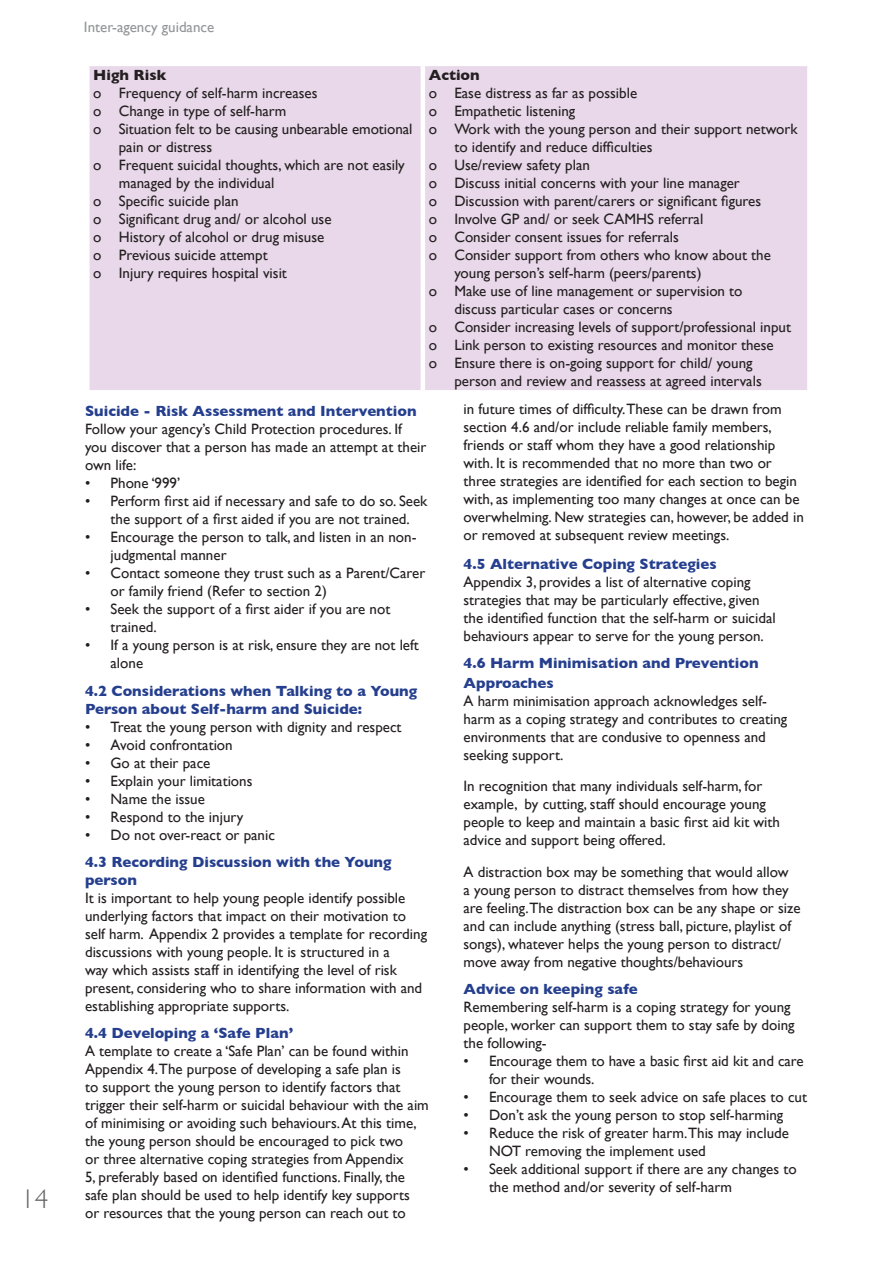
<style>
.page{position:relative;width:893px;height:1263px;background:#fff}
.page>*{position:absolute;margin:0;border:0;box-sizing:border-box;transform-origin:0 0}
.t1{font:300 27px "Gill Light S Si";color:#636366}
.t2{font:15px/18px "Gill Sans";color:#231f20}
.t3{font:700 15px/18px "Gill Sans";color:#253f8e}
.t4{font:15px "Gill Sans";color:#939598}
.t5{font:700 15px "Gill Sans";color:#231f20}
</style>
<div class="page">
<div style="left:90px;top:66px;width:717px;height:324px;background:#e8d8e9"></div>
<hr style="left:421px;top:66px;width:4px;height:324px;background:#fff">
<h1 class="t1" style="left:21px;top:1183px;width:28px">14</h1>
<p class="t4" style="left:84px;top:18px;width:132px">Inter-agency guidance</p>
<p class="t5" style="left:93px;top:63px;width:75px">High Risk</p>
<p class="t2" style="left:93px;top:84px;width:226px">o Frequency of self-harm increases</p>
<p class="t2" style="left:93px;top:102px;width:195px">o Change in type of self-harm</p>
<p class="t2" style="left:93px;top:120px;width:321px">o Situation felt to be causing unbearable emotional</p>
<p class="t2" style="left:119px;top:138px;width:95px">pain or distress</p>
<p class="t2" style="left:93px;top:156px;width:313px">o Frequent suicidal thoughts, which are not easily</p>
<p class="t2" style="left:119px;top:174px;width:157px">managed by the individual</p>
<p class="t2" style="left:93px;top:192px;width:147px">o Specific suicide plan</p>
<p class="t2" style="left:93px;top:210px;width:240px">o Significant drug and/ or alcohol use</p>
<p class="t2" style="left:93px;top:228px;width:233px">o History of alcohol or drug misuse</p>
<p class="t2" style="left:93px;top:246px;width:176px">o Previous suicide attempt</p>
<p class="t2" style="left:93px;top:264px;width:195px">o Injury requires hospital visit</p>
<p class="t5" style="left:429px;top:63px;width:52px">Action</p>
<p class="t2" style="left:429px;top:84px;width:210px">o Ease distress as far as possible</p>
<p class="t2" style="left:429px;top:102px;width:148px">o Empathetic listening</p>
<p class="t2" style="left:429px;top:120px;width:370px">o Work with the young person and their support network</p>
<p class="t2" style="left:454px;top:138px;width:200px">to identify and reduce difficulties</p>
<p class="t2" style="left:429px;top:156px;width:163px">o Use/review safety plan</p>
<p class="t2" style="left:429px;top:174px;width:313px">o Discuss initial concerns with your line manager</p>
<p class="t2" style="left:429px;top:192px;width:334px">o Discussion with parent/carers or significant figures</p>
<p class="t2" style="left:429px;top:210px;width:276px">o Involve GP and/ or seek CAMHS referral</p>
<p class="t2" style="left:429px;top:228px;width:252px">o Consider consent issues for referrals</p>
<p class="t2" style="left:429px;top:246px;width:344px">o Consider support from others who know about the</p>
<p class="t2" style="left:454px;top:264px;width:249px">young person’s self-harm (peers/parents)</p>
<p class="t2" style="left:429px;top:282px;width:315px">o Make use of line management or supervision to</p>
<p class="t2" style="left:454px;top:300px;width:220px">discuss particular cases or concerns</p>
<p class="t2" style="left:429px;top:318px;width:364px">o Consider increasing levels of support/professional input</p>
<p class="t2" style="left:429px;top:336px;width:346px">o Link person to existing resources and monitor these</p>
<p class="t2" style="left:429px;top:354px;width:325px">o Ensure there is on-going support for child/ young</p>
<p class="t2" style="left:454px;top:372px;width:309px">person and review and reassess at agreed intervals</p>
<p class="t3" style="left:85px;top:401px;width:333px">Suicide - Risk Assessment and Intervention</p>
<p class="t2" style="left:85px;top:419px;width:343px">Follow your agency’s Child Protection procedures. If you discover that a person has made an attempt at their own life:</p>
<p class="t2" style="left:85px;top:473px;width:97px">• Phone ‘999’</p>
<p class="t2" style="left:85px;top:491px;width:344px;text-align:center">• Perform first aid if necessary and safe to do so. Seek the support of a first aided if you are not trained.</p>
<p class="t2" style="left:111px;top:527px;width:307px;text-indent:-26px">• Encourage the person to talk, and listen in an non&shy;judgmental manner</p>
<p class="t2" style="left:111px;top:563px;width:316px;text-indent:-26px">• Contact someone they trust such as a Parent/Carer or family friend (Refer to section 2)</p>
<p class="t2" style="left:111px;top:599px;width:281px;text-indent:-26px">• Seek the support of a first aider if you are not trained.</p>
<p class="t2" style="left:111px;top:635px;width:310px;text-indent:-26px">• If a young person is at risk, ensure they are not left alone</p>
<p class="t3" style="left:85px;top:682px;width:334px">4.2 Considerations when Talking to a Young<br>Person about Self-harm and Suicide:</p>
<p class="t2" style="left:85px;top:718px;width:318px">• Treat the young person with dignity and respect</p>
<p class="t2" style="left:85px;top:736px;width:149px">• Avoid confrontation</p>
<p class="t2" style="left:85px;top:754px;width:127px">• Go at their pace</p>
<p class="t2" style="left:85px;top:772px;width:169px">• Explain your limitations</p>
<p class="t2" style="left:85px;top:790px;width:121px">• Name the issue</p>
<p class="t2" style="left:85px;top:808px;width:160px">• Respond to the injury</p>
<p class="t2" style="left:85px;top:826px;width:191px">• Do not over-react or panic</p>
<p class="t3" style="left:85px;top:853px;width:308px">4.3 Recording Discussion with the Young person</p>
<p class="t2" style="left:85px;top:889px;width:344px">It is important to help young people identify possible underlying factors that impact on their motivation to self harm. Appendix 2 provides a template for recording discussions with young people. It is structured in a<br>way which assists staff in identifying the level of risk present, considering who to share information with and establishing appropriate supports.</p>
<p class="t3" style="left:85px;top:1024px;width:210px">4.4 Developing a ‘Safe Plan’</p>
<p class="t2" style="left:85px;top:1042px;width:345px">A template to create a ‘Safe Plan’ can be found within Appendix 4.The purpose of developing a safe plan is<br>to support the young person to identify factors that trigger their self-harm or suicidal behaviour with the aim of minimising or avoiding such behaviours.At this time, the young person should be encouraged to pick two<br>or three alternative coping strategies from Appendix<br>5, preferably based on identified functions. Finally, the safe plan should be used to help identify key supports<br>or resources that the young person can reach out to</p>
<p class="t2" style="left:463px;top:400px;width:342px">in future times of difficulty.These can be drawn from section 4.6 and/or include reliable family members, friends or staff whom they have a good relationship with. It is recommended that no more than two or three strategies are identified for each section to begin with, as implementing too many changes at once can be overwhelming. New strategies can, however, be added in or removed at subsequent review meetings.</p>
<p class="t3" style="left:464px;top:554px;width:255px">4.5 Alternative Coping Strategies</p>
<p class="t2" style="left:464px;top:573px;width:314px">Appendix 3, provides a list of alternative coping strategies that may be particularly effective, given the identified function that the self-harm or suicidal behaviours appear to serve for the young person.</p>
<p class="t3" style="left:464px;top:653px;width:297px;line-height:19.8px">4.6 Harm Minimisation and Prevention<br>Approaches</p>
<p class="t2" style="left:464px;top:691px;width:325px">A harm minimisation approach acknowledges self&shy;harm as a coping strategy and contributes to creating environments that are condusive to openness and seeking support.</p>
<p class="t2" style="left:464px;top:777px;width:318px">In recognition that many individuals self-harm, for example, by cutting, staff should encourage young people to keep and maintain a basic first aid kit with advice and support being offered.</p>
<p class="t2" style="left:464px;top:862px;width:338px">A distraction box may be something that would allow<br>a young person to distract themselves from how they are feeling.The distraction box can be any shape or size and can include anything (stress ball, picture, playlist of songs), whatever helps the young person to distract/ move away from negative thoughts/behaviours</p>
<p class="t3" style="left:464px;top:979px;width:176px">Advice on keeping safe</p>
<p class="t2" style="left:464px;top:997px;width:333px">Remembering self-harm is a coping strategy for young people, worker can support them to stay safe by doing the following-</p>
<p class="t2" style="left:489px;top:1051px;width:316px;text-indent:-25px">• Encourage them to have a basic first aid kit and care for their wounds.</p>
<p class="t2" style="left:463px;top:1087px;width:345px">• Encourage them to seek advice on safe places to cut</p>
<p class="t2" style="left:463px;top:1105px;width:321px">• Don’t ask the young person to stop self-harming</p>
<p class="t2" style="left:489px;top:1123px;width:301px;text-indent:-26px">• Reduce the risk of greater harm.This may include<br>NOT removing the implement used</p>
<p class="t2" style="left:489px;top:1159px;width:309px;text-indent:-26px">• Seek additional support if there are any changes to the method and/or severity of self-harm</p>
</div>
